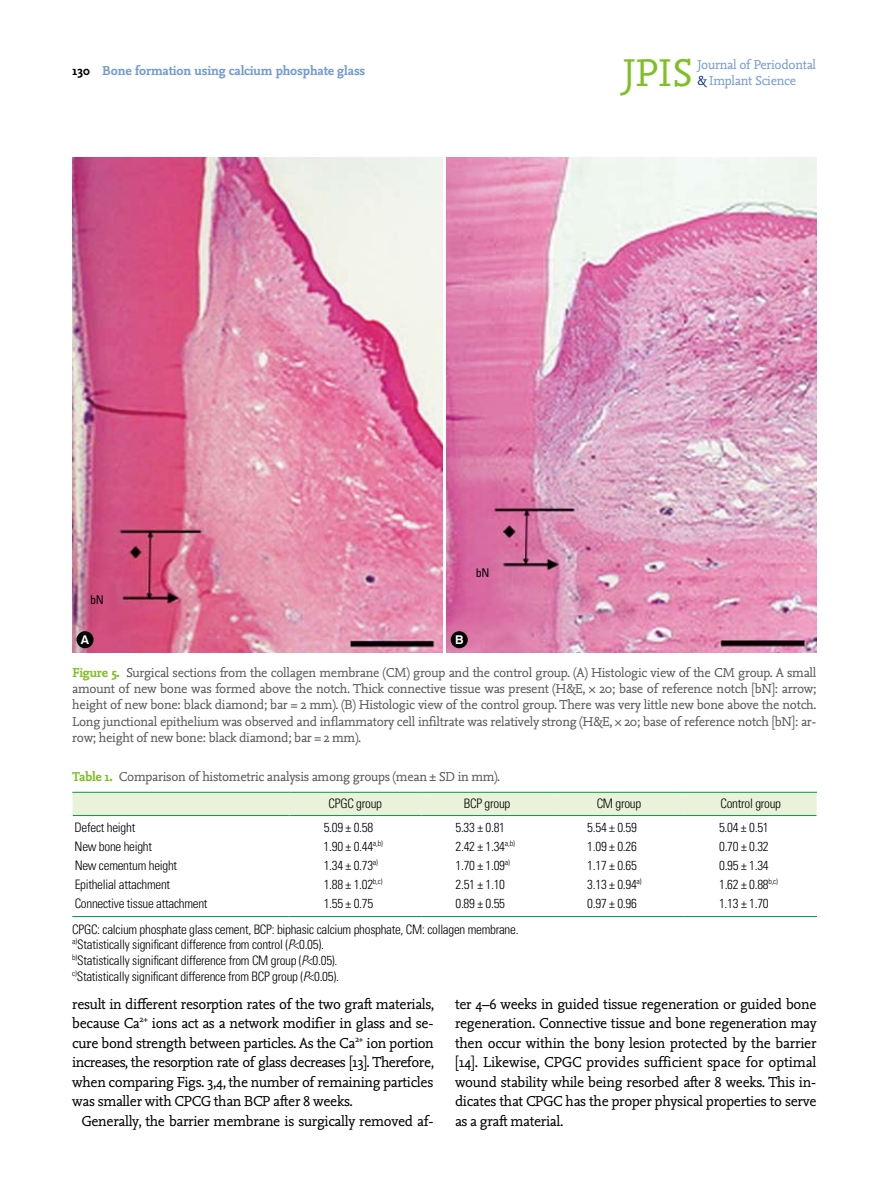
<style>
.page{position:relative;width:893px;height:1191px;background:#fff}
.page>*{position:absolute;margin:0;border:0;box-sizing:border-box;transform-origin:0 0}
.t1{font:40.5px "Nexus Mix";color:#7fbf26}
.t2{font:15px/19.5px "Nexus Mix";letter-spacing:-.02em;color:#000;text-align:justify}
.t3{font:13.5px/16.2px "Nexus Mix";letter-spacing:-.02em;color:#595757;text-align:justify}
.t4{font:700 13.5px "Nexus Mix";letter-spacing:-.01em;color:#739bd2}
.t5{font:13.5px "Nexus Mix";letter-spacing:-.02em;color:#739bd2}
.t6{font:300 condensed 13.05px/15.6px "Univers LT Std";letter-spacing:-.02em;color:#000}
.t7{font:700 12.15px "Swiss 721 BT";color:#fff}
.t8{font:condensed 12px "Univers LT Std";color:#000}
.s1{color:#000}
.s2{color:#0c3388}
.s3{font-weight:700;color:#7fbf26}
.s4{font-style:italic}
</style>
<div class="page">
<div style="left:73px;top:793px;width:744px;height:22px;background:#eaf3d9"></div>
<hr style="left:72px;top:792px;width:217px;height:1px;background:#094">
<hr style="left:289px;top:792px;width:132px;height:1px;background:#094">
<hr style="left:421px;top:792px;width:132px;height:1px;background:#094">
<hr style="left:553px;top:792px;width:132px;height:1px;background:#094">
<hr style="left:685px;top:792px;width:132px;height:1px;background:#094">
<hr style="left:73px;top:815px;width:216px;height:1px;background:#094">
<hr style="left:289px;top:815px;width:132px;height:1px;background:#094">
<hr style="left:421px;top:815px;width:132px;height:1px;background:#094">
<hr style="left:553px;top:815px;width:132px;height:1px;background:#094">
<hr style="left:685px;top:815px;width:131px;height:1px;background:#094">
<hr style="left:72px;top:916px;width:217px;height:1px;background:#094">
<hr style="left:289px;top:916px;width:132px;height:1px;background:#094">
<hr style="left:421px;top:916px;width:132px;height:1px;background:#094">
<hr style="left:553px;top:916px;width:132px;height:1px;background:#094">
<hr style="left:685px;top:916px;width:132px;height:1px;background:#094">
<img style="left:72px;top:157px;width:370px;height:495px">
<img style="left:446px;top:157px;width:370px;height:495px">
<div style="left:77px;top:631px;width:17px;height:17px;background:#000;border-radius:50%"></div>
<div style="left:451px;top:631px;width:17px;height:17px;background:#000;border-radius:50%"></div>
<p class="t4" style="left:72px;top:62px;width:295px"><span class="s1">130</span> Bone formation using calcium phosphate glass</p>
<h1 class="t1" style="left:623px;top:47px;width:71px">JPIS</h1>
<p class="t5" style="left:697px;top:56px;width:120px">Journal of Periodontal</p>
<p class="t5" style="left:697px;top:72px;width:100px"><span class="s2">&amp;</span> Implant Science</p>
<p class="t8" style="left:90px;top:592px;width:15px">bN</p>
<p class="t7" style="left:81px;top:632px;width:10px">A</p>
<p class="t7" style="left:455px;top:632px;width:10px">B</p>
<p class="t8" style="left:476px;top:565px;width:15px">bN</p>
<p class="t3" style="left:72px;top:664px;width:746px"><span class="s3">Figure 5.</span> Surgical sections from the collagen membrane (CM) group and the control group. (A) Histologic view of the CM group. A small amount of new bone was formed above the notch. Thick connective tissue was present (H&amp;E, × 20; base of reference notch [bN]: arrow; height of new bone: black diamond; bar = 2 mm). (B) Histologic view of the control group. There was very little new bone above the notch.<br>Long junctional epithelium was observed and inflammatory cell infiltrate was relatively strong (H&amp;E, × 20; base of reference notch [bN]: ar&shy;row; height of new bone: black diamond; bar = 2 mm).</p>
<p class="t3" style="left:72px;top:768px;width:430px"><span class="s3">Table 1.</span> Comparison of histometric analysis among groups (mean ± SD in mm).</p>
<p class="t6" style="left:329px;top:796px;width:55px">CPGC group</p>
<p class="t6" style="left:464px;top:796px;width:48px">BCP group</p>
<p class="t6" style="left:597px;top:796px;width:46px">CM group</p>
<p class="t6" style="left:720px;top:796px;width:62px">Control group</p>
<p class="t6" style="left:75px;top:820px;width:62px">Defect height</p>
<p class="t6" style="left:324px;top:820px;width:51px">5.09 ± 0.58</p>
<p class="t6" style="left:455px;top:820px;width:51px">5.33 ± 0.81</p>
<p class="t6" style="left:587px;top:820px;width:51px">5.54 ± 0.59</p>
<p class="t6" style="left:719px;top:820px;width:51px">5.04 ± 0.51</p>
<p class="t6" style="left:75px;top:839px;width:79px">New bone height</p>
<p class="t6" style="left:324px;top:839px;width:61px">1.90 ± 0.44<sup>a,b)</sup></p>
<p class="t6" style="left:455px;top:839px;width:61px">2.42 ± 1.34<sup>a,b)</sup></p>
<p class="t6" style="left:587px;top:839px;width:51px">1.09 ± 0.26</p>
<p class="t6" style="left:719px;top:839px;width:51px">0.70 ± 0.32</p>
<p class="t6" style="left:75px;top:858px;width:104px">New cementum height</p>
<p class="t6" style="left:324px;top:858px;width:56px">1.34 ± 0.73<sup>a)</sup></p>
<p class="t6" style="left:455px;top:858px;width:56px">1.70 ± 1.09<sup>a)</sup></p>
<p class="t6" style="left:587px;top:858px;width:51px">1.17 ± 0.65</p>
<p class="t6" style="left:719px;top:858px;width:51px">0.95 ± 1.34</p>
<p class="t6" style="left:75px;top:877px;width:97px">Epithelial attachment</p>
<p class="t6" style="left:324px;top:877px;width:60px">1.88 ± 1.02<sup>b,c)</sup></p>
<p class="t6" style="left:455px;top:877px;width:51px">2.51 ± 1.10</p>
<p class="t6" style="left:587px;top:877px;width:56px">3.13 ± 0.94<sup>a)</sup></p>
<p class="t6" style="left:719px;top:877px;width:60px">1.62 ± 0.88<sup>b,c)</sup></p>
<p class="t6" style="left:75px;top:896px;width:134px">Connective tissue attachment</p>
<p class="t6" style="left:324px;top:896px;width:51px">1.55 ± 0.75</p>
<p class="t6" style="left:455px;top:896px;width:51px">0.89 ± 0.55</p>
<p class="t6" style="left:587px;top:896px;width:51px">0.97 ± 0.96</p>
<p class="t6" style="left:719px;top:896px;width:51px">1.13 ± 1.70</p>
<p class="t6" style="left:72px;top:921px;width:448px">CPGC: calcium phosphate glass cement, BCP: biphasic calcium phosphate, CM: collagen membrane. <sup>a)</sup>Statistically significant difference from control (<span class="s4">P</span>&lt;0.05).<br><sup>b)</sup>Statistically significant difference from CM group (<span class="s4">P</span>&lt;0.05).<br><sup>c)</sup>Statistically significant difference from BCP group (<span class="s4">P</span>&lt;0.05).</p>
<p class="t2" style="left:72px;top:993px;width:363px">result in different resorption rates of the two graft materials, because Ca<sup>2+</sup> ions act as a network modifier in glass and se&shy;cure bond strength between particles. As the Ca<sup>2+</sup> ion portion increases, the resorption rate of glass decreases [13]. Therefore, when comparing Figs. 3,4, the number of remaining particles was smaller with CPCG than BCP after 8 weeks.</p>
<p class="t2" style="left:82px;top:1110px;width:354px">Generally, the barrier membrane is surgically removed af-</p>
<p class="t2" style="left:455px;top:993px;width:363px">ter 4–6 weeks in guided tissue regeneration or guided bone regeneration. Connective tissue and bone regeneration may then occur within the bony lesion protected by the barrier [14]. Likewise, CPGC provides sufficient space for optimal wound stability while being resorbed after 8 weeks. This in&shy;dicates that CPGC has the proper physical properties to serve as a graft material.</p>
</div>
